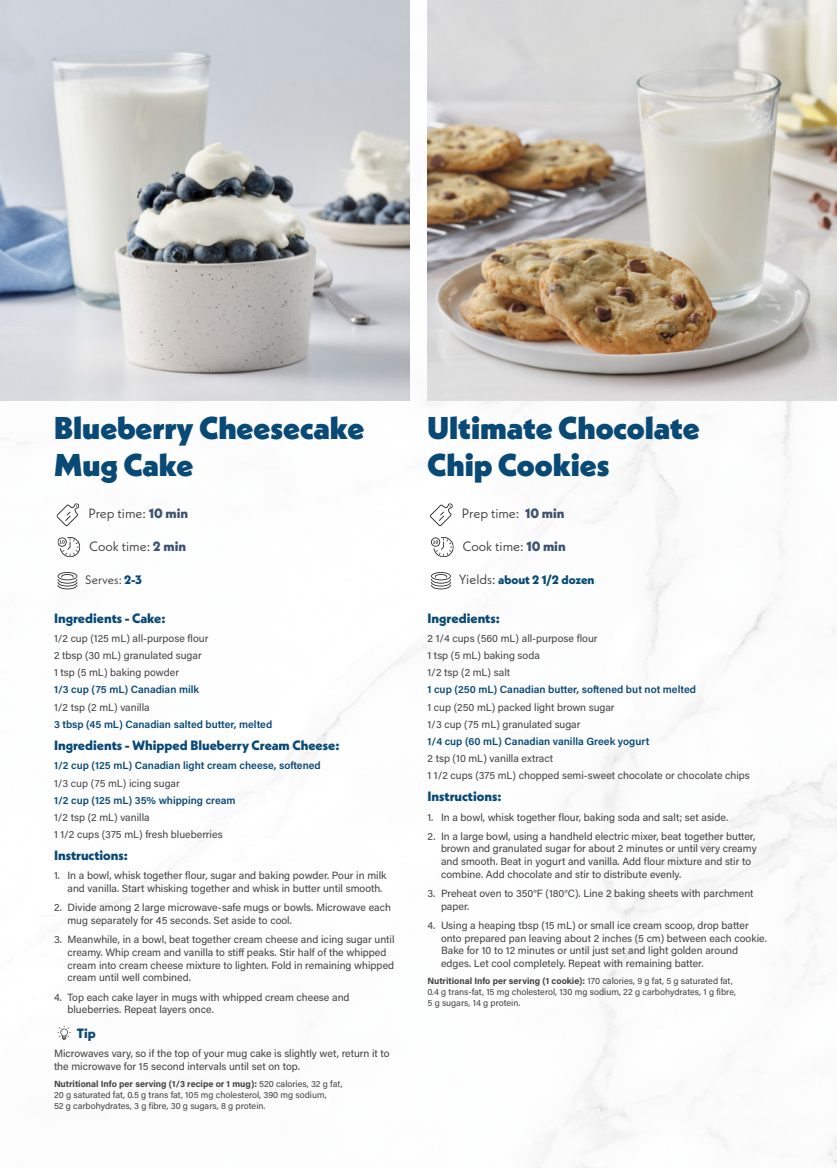
<style>
.page{position:relative;width:837px;height:1168px;background:#fff}
.page>*{position:absolute;margin:0;border:0;box-sizing:border-box;transform-origin:0 0}
.Recipe_Names{font:900 31.5px/37.8px "Neue Kabel";color:#084975}
.About_the_Dish{font:800 13.5px "Neue Kabel";color:#084975}
.About_the_Dish-2{font:13.5px "Neue Kabel";color:#414042}
.About_the_Dish-3{font:800 12.3px "Neue Kabel";color:#084975}
.About_the_Dish-4{font:12.3px "Neue Kabel";color:#414042}
.Body_text{font:10.5px/12.6px "Acumin Pro";color:#414042}
.Ingredients{font:10.5px "Acumin Pro";color:#414042}
.Ingredients-2{font:600 10.5px "Acumin Pro";color:#084975}
.Body_text-2{font:9px/10.8px "Acumin Pro";color:#414042}
.s1{font-weight:800;color:#3e526f}
.s2{font-weight:800;color:#084975}
.s3{font-weight:700}
.s4{font-weight:400;font-size:13.5px;color:#414042}
</style>
<div class="page">
<img style="left:0;top:0;width:837px;height:1168px">
<svg style="left:430px;top:503px;width:23px;height:23px"></svg>
<svg style="left:431px;top:537px;width:23px;height:20px"></svg>
<svg style="left:431px;top:572px;width:20px;height:17px"></svg>
<img style="left:428px;top:0;width:409px;height:400px">
<svg style="left:57px;top:1025px;width:14px;height:15px"></svg>
<svg style="left:56px;top:503px;width:23px;height:23px"></svg>
<svg style="left:57px;top:537px;width:23px;height:20px"></svg>
<svg style="left:58px;top:572px;width:19px;height:17px"></svg>
<img style="left:0;top:0;width:410px;height:400px">
<p class="Recipe_Names" style="left:54px;top:408px;width:312px">Blueberry Cheesecake<br>Mug Cake</p>
<p class="About_the_Dish-2" style="left:88px;top:505px;width:101px">Prep time: <span class="s1">10 min</span></p>
<p class="About_the_Dish-2" style="left:89px;top:538px;width:98px">Cook time: <span class="s1">2 min</span></p>
<p class="About_the_Dish-4" style="left:85px;top:572px;width:58px">Serves: <span class="s2">2-3</span></p>
<p class="About_the_Dish" style="left:54px;top:609px;width:113px">Ingredients - Cake:</p>
<p class="Ingredients" style="left:54px;top:631px;width:156px">1/2 cup (125 mL) all-purpose flour</p>
<p class="Ingredients" style="left:54px;top:648px;width:149px">2 tbsp (30 mL) granulated sugar</p>
<p class="Ingredients" style="left:54px;top:665px;width:127px">1 tsp (5 mL) baking powder</p>
<p class="Ingredients-2" style="left:54px;top:682px;width:147px">1/3 cup (75 mL) Canadian milk</p>
<p class="Ingredients" style="left:54px;top:699px;width:97px">1/2 tsp (2 mL) vanilla</p>
<p class="Ingredients-2" style="left:54px;top:716px;width:220px">3 tbsp (45 mL) Canadian salted butter, melted</p>
<p class="About_the_Dish" style="left:54px;top:737px;width:287px">Ingredients - Whipped Blueberry Cream Cheese:</p>
<p class="Ingredients-2" style="left:54px;top:758px;width:268px">1/2 cup (125 mL) Canadian light cream cheese, softened</p>
<p class="Ingredients" style="left:54px;top:775px;width:127px">1/3 cup (75 mL) icing sugar</p>
<p class="Ingredients-2" style="left:54px;top:792px;width:183px">1/2 cup (125 mL) 35% whipping cream</p>
<p class="Ingredients" style="left:54px;top:810px;width:97px">1/2 tsp (2 mL) vanilla</p>
<p class="Ingredients" style="left:54px;top:827px;width:170px">1 1/2 cups (375 mL) fresh blueberries</p>
<p class="About_the_Dish" style="left:54px;top:847px;width:76px">Instructions:</p>
<p class="Body_text" style="left:68px;top:869px;width:321px;text-indent:-14px">1. In a bowl, whisk together flour, sugar and baking powder. Pour in milk and vanilla. Start whisking together and whisk in butter until smooth.</p>
<p class="Body_text" style="left:68px;top:901px;width:325px;text-indent:-14px">2. Divide among 2 large microwave-safe mugs or bowls. Microwave each mug separately for 45 seconds. Set aside to cool.</p>
<p class="Body_text" style="left:68px;top:933px;width:329px;text-indent:-14px">3. Meanwhile, in a bowl, beat together cream cheese and icing sugar until creamy. Whip cream and vanilla to stiff peaks. Stir half of the whipped cream into cream cheese mixture to lighten. Fold in remaining whipped cream until well combined.</p>
<p class="Body_text" style="left:68px;top:990px;width:284px;text-indent:-14px">4. Top each cake layer in mugs with whipped cream cheese and blueberries. Repeat layers once.</p>
<p class="About_the_Dish" style="left:77px;top:1024px;width:20px">Tip</p>
<p class="Body_text" style="left:54px;top:1047px;width:337px">Microwaves vary, so if the top of your mug cake is slightly wet, return it to the microwave for 15 second intervals until set on top.</p>
<p class="Body_text-2" style="left:54px;top:1078px;width:290px"><span class="s3">Nutritional Info per serving (1/3 recipe or 1 mug):</span> 520 calories, 32 g fat,<br>20 g saturated fat, 0.5 g trans fat, 105 mg cholesterol, 390 mg sodium,<br>52 g carbohydrates, 3 g fibre, 30 g sugars, 8 g protein.</p>
<p class="Recipe_Names" style="left:428px;top:408px;width:274px">Ultimate Chocolate<br>Chip Cookies</p>
<p class="About_the_Dish-2" style="left:462px;top:505px;width:104px">Prep time: <span class="s1">10 min</span></p>
<p class="About_the_Dish-2" style="left:463px;top:538px;width:104px">Cook time: <span class="s1">10 min</span></p>
<p class="About_the_Dish-3" style="left:459px;top:572px;width:137px"><span class="s4">Yields:</span> about 2 1/2 dozen</p>
<p class="About_the_Dish" style="left:428px;top:609px;width:74px">Ingredients:</p>
<p class="Ingredients" style="left:428px;top:631px;width:172px">2 1/4 cups (560 mL) all-purpose flour</p>
<p class="Ingredients" style="left:428px;top:648px;width:114px">1 tsp (5 mL) baking soda</p>
<p class="Ingredients" style="left:428px;top:665px;width:84px">1/2 tsp (2 mL) salt</p>
<p class="Ingredients-2" style="left:428px;top:682px;width:270px">1 cup (250 mL) Canadian butter, softened but not melted</p>
<p class="Ingredients" style="left:428px;top:699px;width:189px">1 cup (250 mL) packed light brown sugar</p>
<p class="Ingredients" style="left:428px;top:717px;width:155px">1/3 cup (75 mL) granulated sugar</p>
<p class="Ingredients-2" style="left:428px;top:734px;width:223px">1/4 cup (60 mL) Canadian vanilla Greek yogurt</p>
<p class="Ingredients" style="left:428px;top:751px;width:127px">2 tsp (10 mL) vanilla extract</p>
<p class="Ingredients" style="left:428px;top:768px;width:324px">1 1/2 cups (375 mL) chopped semi-sweet chocolate or chocolate chips</p>
<p class="About_the_Dish" style="left:428px;top:788px;width:76px">Instructions:</p>
<p class="Body_text" style="left:428px;top:810px;width:302px">1. In a bowl, whisk together flour, baking soda and salt; set aside.</p>
<p class="Body_text" style="left:441px;top:829px;width:317px;text-indent:-14px">2. In a large bowl, using a handheld electric mixer, beat together butter, brown and granulated sugar for about 2 minutes or until very creamy and smooth. Beat in yogurt and vanilla. Add flour mixture and stir to combine. Add chocolate and stir to distribute evenly.</p>
<p class="Body_text" style="left:441px;top:886px;width:314px;text-indent:-14px">3. Preheat oven to 350°F (180°C). Line 2 baking sheets with parchment paper.</p>
<p class="Body_text" style="left:441px;top:918px;width:327px;text-indent:-14px">4. Using a heaping tbsp (15 mL) or small ice cream scoop, drop batter onto prepared pan leaving about 2 inches (5 cm) between each cookie.<br>Bake for 10 to 12 minutes or until just set and light golden around edges. Let cool completely. Repeat with remaining batter.</p>
<p class="Body_text-2" style="left:428px;top:975px;width:310px"><span class="s3">Nutritional Info per serving (1 cookie):</span> 170 calories, 9 g fat, 5 g saturated fat,<br>0.4 g trans-fat, 15 mg cholesterol, 130 mg sodium, 22 g carbohydrates, 1 g fibre,<br>5 g sugars, 14 g protein.</p>
</div>
